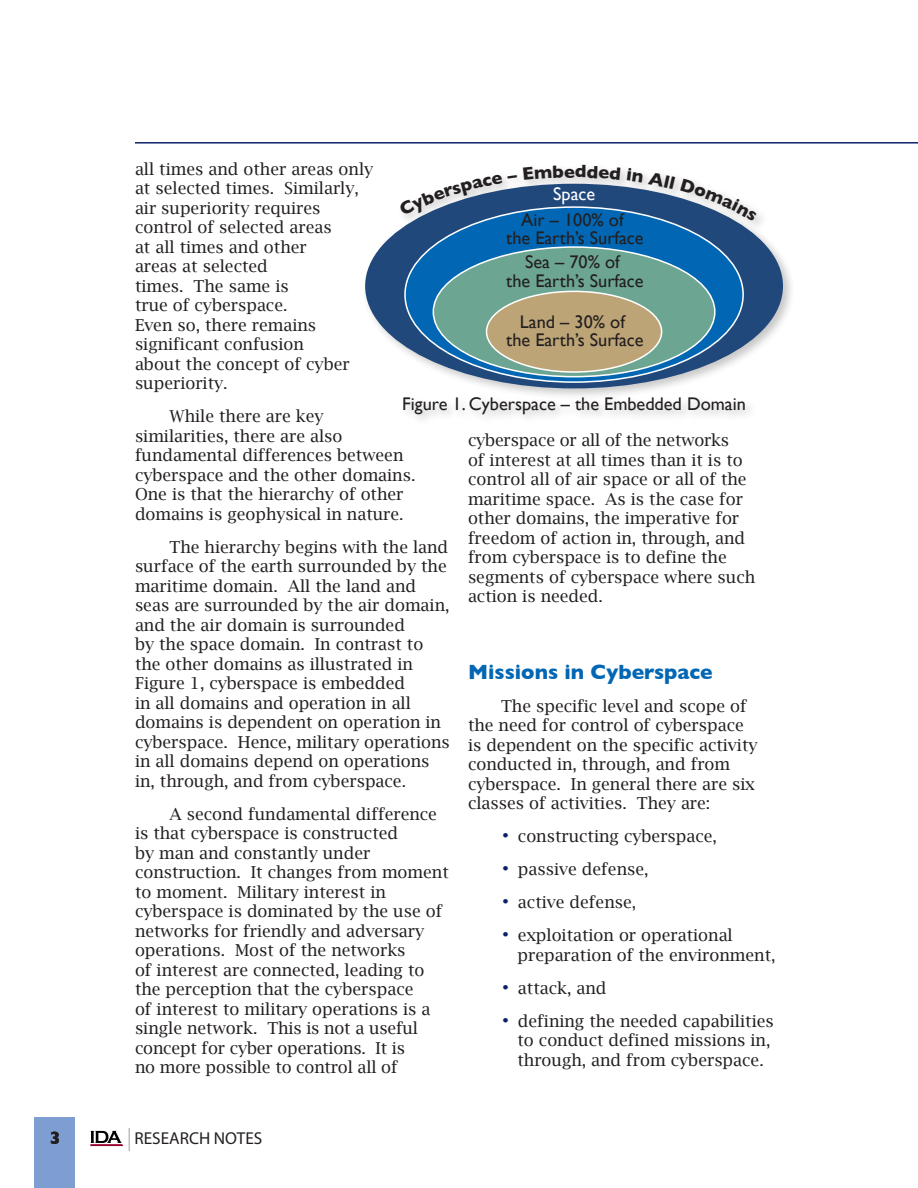
<style>
.page{position:relative;width:918px;height:1188px;background:#fff}
.page>*{position:absolute;margin:0;border:0;box-sizing:border-box;transform-origin:0 0}
.t1{font:700 21px "Gill Sans";color:#0166b3}
.t2{font:18.3px/26.4px "Gill Sans";color:#231f20;text-align:center}
.t3{font:700 18px "Gill Sans";color:#231f20}
.t4{font:17.25px "Myriad Pro";color:#231f20}
.t5{font:16.5px/19.5px "Lucida Bright";color:#231f20}
.s1{color:#fff}
.s2{font-weight:600;font-size:24px;color:#0d2169}
</style>
<div class="page">
<hr style="left:135px;top:142px;width:783px;height:2px;background:#0d2169">
<div style="left:35px;top:1117px;width:40px;height:71px;background:#7e9ed2"></div>
<svg style="left:90px;top:1131px;width:33px;height:15px"></svg>
<svg style="left:129px;top:1128px;width:1px;height:23px"></svg>
<div style="left:361px;top:161px;width:434px;height:265px;background:#231f20;opacity:.25"></div>
<div style="left:365px;top:184px;width:418px;height:204px;background:#20487b;border-radius:50%"></div>
<div style="left:405px;top:207px;width:338px;height:175px;background:#0166b3;border-radius:50%"></div>
<div style="left:433px;top:247px;width:282px;height:130px;background:#6ca592;border-radius:50%"></div>
<div style="left:487px;top:291px;width:175px;height:81px;background:#bca476;border-radius:50%"></div>
<div style="left:486px;top:291px;width:176px;height:82px;border:2px solid #fff;border-radius:50%"></div>
<svg style="left:398px;top:174px;width:119px;height:42px"></svg>
<svg style="left:523px;top:165px;width:98px;height:15px"></svg>
<svg style="left:627px;top:168px;width:130px;height:54px"></svg>
<p class="t3" style="left:50px;top:1127px;width:12px">3</p>
<p class="t5" style="left:135px;top:159px;width:240px">all times and other areas only at selected times. Similarly, air superiority requires control of selected areas<br>at all times and other<br>areas at selected<br>times. The same is<br>true of cyberspace.<br>Even so, there remains significant confusion<br>about the concept of cyber superiority.</p>
<p class="t5" style="left:135px;top:407px;width:282px;text-indent:34px">While there are key similarities, there are also fundamental differences between cyberspace and the other domains.<br>One is that the hierarchy of other domains is geophysical in nature.</p>
<p class="t5" style="left:135px;top:537px;width:316px;text-indent:34px">The hierarchy begins with the land surface of the earth surrounded by the maritime domain. All the land and seas are surrounded by the air domain, and the air domain is surrounded<br>by the space domain. In contrast to the other domains as illustrated in Figure 1, cyberspace is embedded<br>in all domains and operation in all domains is dependent on operation in cyberspace. Hence, military operations in all domains depend on operations in, through, and from cyberspace.</p>
<p class="t5" style="left:135px;top:804px;width:315px;text-indent:34px">A second fundamental difference is that cyberspace is constructed<br>by man and constantly under construction. It changes from moment to moment. Military interest in cyberspace is dominated by the use of networks for friendly and adversary operations. Most of the networks<br>of interest are connected, leading to the perception that the cyberspace<br>of interest to military operations is a single network. This is not a useful concept for cyber operations. It is<br>no more possible to control all of</p>
<p class="t2" style="left:521px;top:180px;width:104px"><span class="s1">Space<br></span>Air – 100% of</p>
<p class="t2" style="left:506px;top:226px;width:139px;line-height:24.2px">the Earth’s Surface<br>Sea – 70% of</p>
<p class="t2" style="left:506px;top:267px;width:139px">the Earth’s Surface</p>
<p class="t2" style="left:506px;top:312px;width:139px;line-height:18.3px">Land – 30% of<br>the Earth’s Surface</p>
<p class="t2" style="left:402px;top:390px;width:345px">Figure 1. Cyberspace – the Embedded Domain</p>
<p class="t5" style="left:468px;top:430px;width:289px">cyberspace or all of the networks<br>of interest at all times than it is to control all of air space or all of the maritime space. As is the case for other domains, the imperative for freedom of action in, through, and from cyberspace is to define the segments of cyberspace where such action is needed.</p>
<p class="t1" style="left:468px;top:659px;width:246px">Missions in Cyberspace</p>
<p class="t5" style="left:468px;top:696px;width:291px;text-indent:33px">The specific level and scope of the need for control of cyberspace is dependent on the specific activity conducted in, through, and from cyberspace. In general there are six classes of activities. They are:</p>
<p class="t5" style="left:498px;top:826px;width:220px"><span class="s2">•</span> constructing cyberspace,</p>
<p class="t5" style="left:498px;top:859px;width:152px"><span class="s2">•</span> passive defense,</p>
<p class="t5" style="left:498px;top:892px;width:140px"><span class="s2">•</span> active defense,</p>
<p class="t5" style="left:518px;top:925px;width:260px;text-indent:-20px"><span class="s2">•</span> exploitation or operational preparation of the environment,</p>
<p class="t5" style="left:498px;top:978px;width:110px"><span class="s2">•</span> attack, and</p>
<p class="t5" style="left:518px;top:1011px;width:258px;text-indent:-20px"><span class="s2">•</span> defining the needed capabilities to conduct defined missions in, through, and from cyberspace.</p>
<p class="t4" style="left:134px;top:1128px;width:129px">RESEARCH NOTES</p>
</div>
